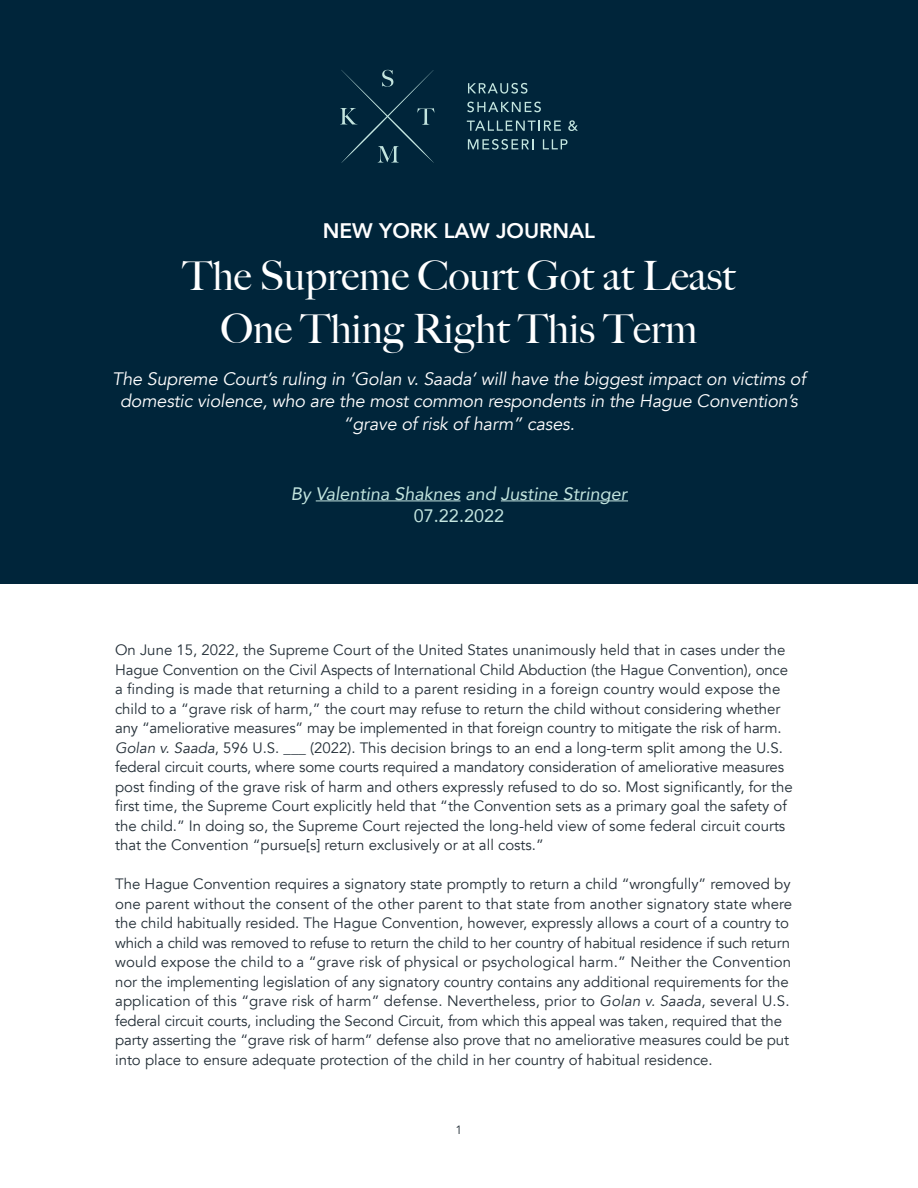
<style>
.page{position:relative;width:918px;height:1188px;background:#fff}
.page>*{position:absolute;margin:0;border:0;box-sizing:border-box;transform-origin:0 0}
.t1{font:500 40.5px/52.7px "Big Caslon";color:#fff;text-align:center}
.t2{font:800 21px "Avenir";color:#fff}
.t3{font:italic 18px/22.5px "Avenir";letter-spacing:-.01em;color:#fff;text-align:center}
.t4{font:italic 18px "Avenir";color:#c3e5df}
.t5{font:18px "Avenir";color:#c3e5df}
.t6{font:15px/19.5px "Avenir";color:#242f38}
.t7{font:12px "Avenir";color:#242f38}
.s1{font-style:italic}
</style>
<div class="page">
<div style="left:0;top:0;width:918px;height:583px;background:#00253a"></div>
<svg style="left:468px;top:83px;width:59px;height:11px"></svg>
<svg style="left:467px;top:102px;width:74px;height:10px"></svg>
<svg style="left:467px;top:121px;width:94px;height:10px"></svg>
<svg style="left:568px;top:120px;width:10px;height:11px"></svg>
<svg style="left:468px;top:139px;width:65px;height:11px"></svg>
<svg style="left:543px;top:139px;width:24px;height:10px"></svg>
<svg style="left:340px;top:70px;width:95px;height:93px"></svg>
<hr style="left:316px;top:500px;width:145px;height:1px;background:#c3e5df">
<hr style="left:501px;top:500px;width:127px;height:1px;background:#c3e5df">
<p class="t2" style="left:323px;top:214px;width:274px">NEW YORK LAW JOURNAL</p>
<p class="t1" style="left:183px;top:248px;width:554px">The Supreme Court Got at Least<br>One Thing Right This Term</p>
<p class="t3" style="left:112px;top:367px;width:695px">The Supreme Court’s ruling in ‘Golan v. Saada’ will have the biggest impact on victims of domestic violence, who are the most common respondents in the Hague Convention’s “grave of risk of harm” cases.</p>
<p class="t4" style="left:291px;top:482px;width:338px">By Valentina Shaknes and Justine Stringer</p>
<p class="t5" style="left:414px;top:501px;width:92px">07.22.2022</p>
<p class="t6" style="left:115px;top:641px;width:679px">On June 15, 2022, the Supreme Court of the United States unanimously held that in cases under the Hague Convention on the Civil Aspects of International Child Abduction (the Hague Convention), once a finding is made that returning a child to a parent residing in a foreign country would expose the child to a “grave risk of harm,” the court may refuse to return the child without considering whether any “ameliorative measures” may be implemented in that foreign country to mitigate the risk of harm.<br><span class="s1">Golan v. Saada</span>, 596 U.S. ___ (2022). This decision brings to an end a long-term split among the U.S. federal circuit courts, where some courts required a mandatory consideration of ameliorative measures post finding of the grave risk of harm and others expressly refused to do so. Most significantly, for the first time, the Supreme Court explicitly held that “the Convention sets as a primary goal the safety of the child.” In doing so, the Supreme Court rejected the long-held view of some federal circuit courts that the Convention “pursue[s] return exclusively or at all costs.”</p>
<p class="t6" style="left:115px;top:875px;width:679px">The Hague Convention requires a signatory state promptly to return a child “wrongfully” removed by one parent without the consent of the other parent to that state from another signatory state where the child habitually resided. The Hague Convention, however, expressly allows a court of a country to which a child was removed to refuse to return the child to her country of habitual residence if such return would expose the child to a “grave risk of physical or psychological harm.” Neither the Convention nor the implementing legislation of any signatory country contains any additional requirements for the application of this “grave risk of harm” defense. Nevertheless, prior to <span class="s1">Golan v. Saada</span>, several U.S. federal circuit courts, including the Second Circuit, from which this appeal was taken, required that the party asserting the “grave risk of harm” defense also prove that no ameliorative measures could be put into place to ensure adequate protection of the child in her country of habitual residence.</p>
<p class="t7" style="left:456px;top:1123px;width:8px">1</p>
</div>
